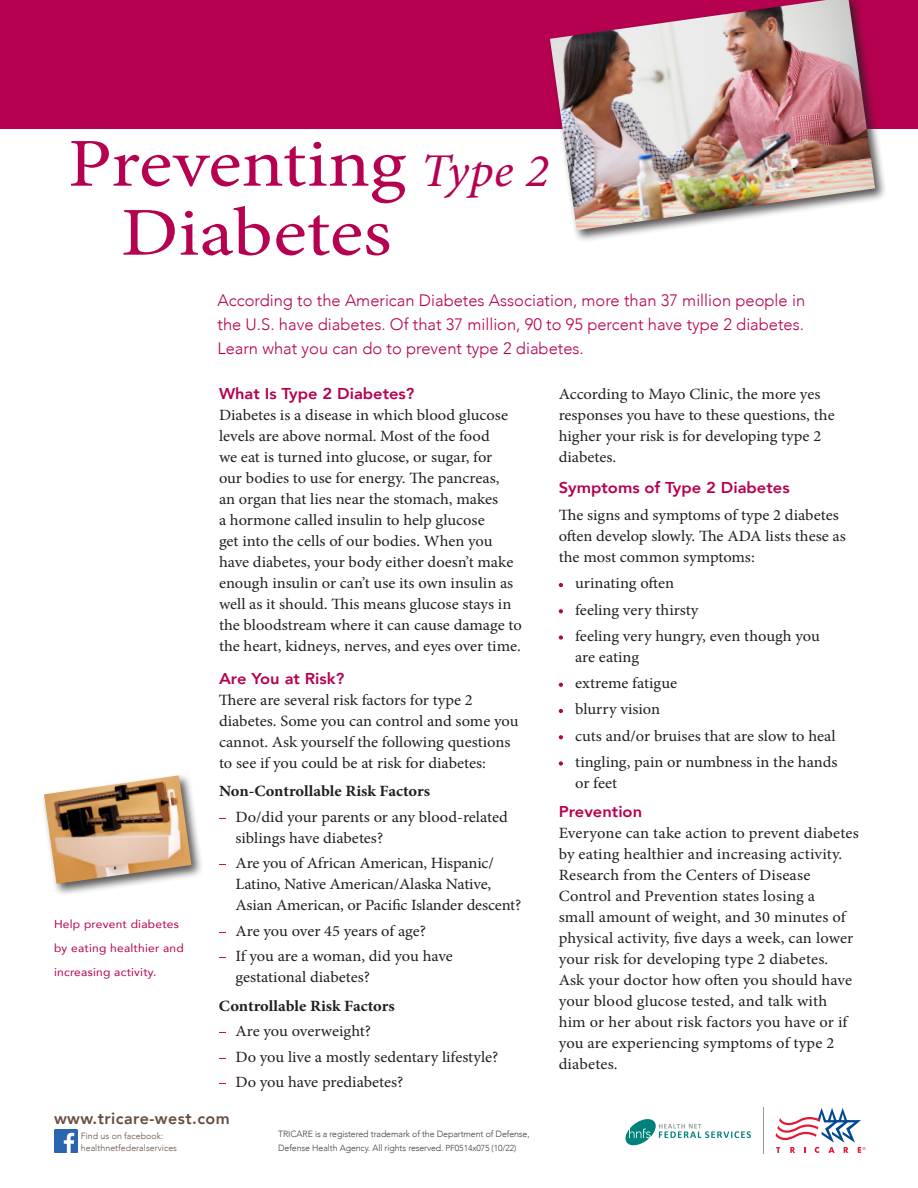
<style>
.page{position:relative;width:918px;height:1188px;background:#fff}
.page>*{position:absolute;margin:0;border:0;box-sizing:border-box;transform-origin:0 0}
.t1{font:68.7px/69px "Minion Pro";color:#b60150;scale:1.14 1}
.t2{font:300 16.5px/24px "Avenir";color:#b60150;text-align:justify}
.t3{font:800 16.05px "Avenir";letter-spacing:.03em;color:#674e3f}
.bullet{font:15.6px/21px "Minion Pro";color:#231f20;scale:1.05 1}
.bullet-2{font:800 15.6px "Avenir";color:#b60150;scale:1.05 1}
.bullet-3{font:700 15.6px "Minion Pro";letter-spacing:-.005em;color:#231f20;scale:1.05 1}
.t4{font:11.4px/24px "Avenir";letter-spacing:.02em;color:#b60150;scale:1.05 1}
.t5{font:300 9px/13.5px "Avenir";letter-spacing:-.01em;color:#3e3e3f}
.t6{font:300 9px/12px "Avenir";letter-spacing:.005em;color:#674e3f}
.s1{font-style:italic;font-size:47.1px}
.s2{font-size:8.7px}
</style>
<div class="page">
<div style="left:0;top:0;width:918px;height:129px;background:#b60150"></div>
<div style="left:547px;top:0;width:341px;height:243px;background:#231f20;opacity:.75"></div>
<img style="left:550px;top:0;width:325px;height:230px">
<div style="left:41px;top:773px;width:163px;height:123px;background:#231f20;opacity:.75"></div>
<img style="left:44px;top:775px;width:147px;height:109px">
<svg style="left:559px;top:583px;width:4px;height:4px"></svg>
<svg style="left:559px;top:609px;width:4px;height:4px"></svg>
<svg style="left:559px;top:635px;width:4px;height:5px"></svg>
<svg style="left:559px;top:683px;width:4px;height:4px"></svg>
<svg style="left:559px;top:709px;width:4px;height:4px"></svg>
<svg style="left:559px;top:735px;width:4px;height:4px"></svg>
<svg style="left:559px;top:761px;width:4px;height:5px"></svg>
<hr style="left:764px;top:1107px;width:1px;height:46px;background:#919d9c">
<img style="left:54px;top:1129px;width:24px;height:24px">
<svg style="left:776px;top:1108px;width:90px;height:45px"></svg>
<svg style="left:625px;top:1119px;width:126px;height:27px"></svg>
<p class="t1" style="left:121px;top:130px;width:377px;text-indent:-53px">Preventing <span class="s1">Type 2<br></span>Diabetes</p>
<p class="t2" style="left:218px;top:288px;width:589px">According to the American Diabetes Association, more than 37 million people in the U.S. have diabetes. Of that 37 million, 90 to 95 percent have type 2 diabetes.<br>Learn what you can do to prevent type 2 diabetes.</p>
<p class="t4" style="left:54px;top:912px;width:125px">Help prevent diabetes by eating healthier and increasing activity.</p>
<p class="bullet-2" style="left:219px;top:381px;width:188px">What Is Type 2 Diabetes?</p>
<p class="bullet" style="left:219px;top:404px;width:290px">Diabetes is a disease in which blood glucose levels are above normal. Most of the food<br>we eat is turned into glucose, or sugar, for<br>our bodies to use for energy. The pancreas,<br>an organ that lies near the stomach, makes<br>a hormone called insulin to help glucose<br>get into the cells of our bodies. When you have diabetes, your body either doesn’t make enough insulin or can’t use its own insulin as well as it should. This means glucose stays in the bloodstream where it can cause damage to the heart, kidneys, nerves, and eyes over time.</p>
<p class="bullet-2" style="left:219px;top:666px;width:121px">Are You at Risk?</p>
<p class="bullet" style="left:219px;top:689px;width:287px">There are several risk factors for type 2 diabetes. Some you can control and some you cannot. Ask yourself the following questions to see if you could be at risk for diabetes:</p>
<p class="bullet-3" style="left:219px;top:780px;width:203px">Non-Controllable Risk Factors</p>
<p class="bullet" style="left:235px;top:806px;width:261px">Do/did your parents or any blood-related siblings have diabetes?</p>
<p class="bullet" style="left:235px;top:853px;width:274px">Are you of African American, Hispanic/<br>Latino, Native American/Alaska Native,<br>Asian American, or Pacific Islander descent?</p>
<p class="bullet" style="left:235px;top:920px;width:183px">Are you over 45 years of age?</p>
<p class="bullet" style="left:235px;top:946px;width:209px">If you are a woman, did you have gestational diabetes?</p>
<p class="bullet-3" style="left:219px;top:995px;width:169px">Controllable Risk Factors</p>
<p class="bullet" style="left:235px;top:1021px;width:131px">Are you overweight?</p>
<p class="bullet" style="left:235px;top:1046px;width:252px">Do you live a mostly sedentary lifestyle?</p>
<p class="bullet" style="left:235px;top:1072px;width:162px">Do you have prediabetes?</p>
<p class="t3" style="left:54px;top:1105px;width:177px">www.tricare-west.com</p>
<p class="t6" style="left:81px;top:1130px;width:98px">Find us on facebook: healthnetfederalservices</p>
<p class="t5" style="left:278px;top:1127px;width:253px">TRICARE is a registered trademark of the Department of Defense,<br>Defense Health Agency. All rights reserved. <span class="s2">PF0514x075 (10/22)</span></p>
<p class="bullet" style="left:559px;top:383px;width:264px">According to Mayo Clinic, the more yes responses you have to these questions, the higher your risk is for developing type 2 diabetes.</p>
<p class="bullet-2" style="left:559px;top:476px;width:221px">Symptoms of Type 2 Diabetes</p>
<p class="bullet" style="left:559px;top:505px;width:275px">The signs and symptoms of type 2 diabetes often develop slowly. The ADA lists these as the most common symptoms:</p>
<p class="bullet" style="left:575px;top:573px;width:96px">urinating often</p>
<p class="bullet" style="left:575px;top:599px;width:119px">feeling very thirsty</p>
<p class="bullet" style="left:575px;top:626px;width:235px">feeling very hungry, even though you are eating</p>
<p class="bullet" style="left:575px;top:673px;width:99px">extreme fatigue</p>
<p class="bullet" style="left:575px;top:699px;width:82px">blurry vision</p>
<p class="bullet" style="left:575px;top:725px;width:250px">cuts and/or bruises that are slow to heal</p>
<p class="bullet" style="left:575px;top:752px;width:251px">tingling, pain or numbness in the hands or feet</p>
<p class="bullet-2" style="left:559px;top:800px;width:81px">Prevention</p>
<p class="bullet" style="left:559px;top:823px;width:287px">Everyone can take action to prevent diabetes by eating healthier and increasing activity.<br>Research from the Centers of Disease Control and Prevention states losing a<br>small amount of weight, and 30 minutes of physical activity, five days a week, can lower your risk for developing type 2 diabetes.<br>Ask your doctor how often you should have your blood glucose tested, and talk with<br>him or her about risk factors you have or if you are experiencing symptoms of type 2 diabetes.</p>
</div>
